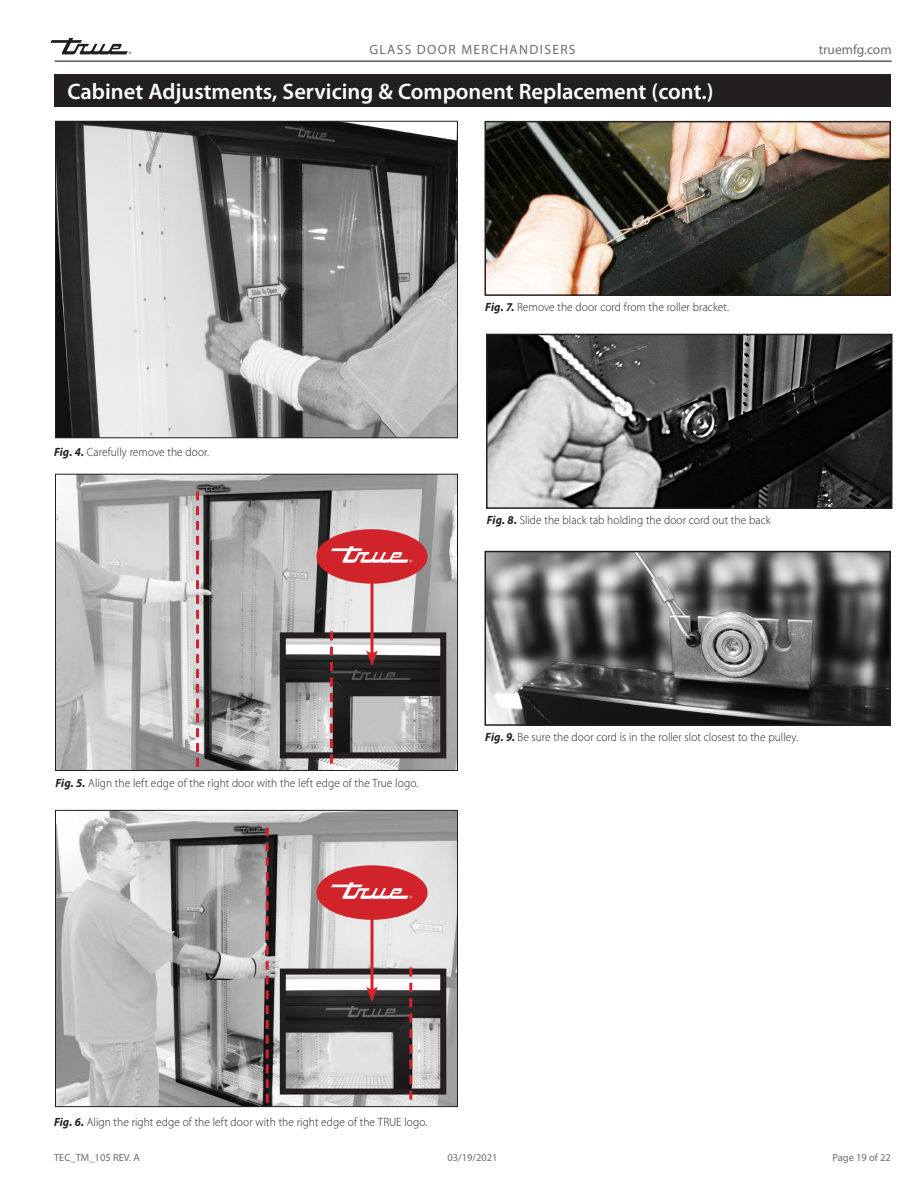
<style>
.page{position:relative;width:918px;height:1188px;background:#fff}
.page>*{position:absolute;margin:0;border:0;box-sizing:border-box;transform-origin:0 0}
.Section_Title_Black{font:600 22.5px "Myriad Pro";color:#fff}
.t1{font:13.5px "Myriad Pro";letter-spacing:.1em;color:#6c6d70}
.t2{font:13.5px "Myriad Pro";color:#6c6d70}
.Caption_FIG_Regular{font:300 12px "Myriad Pro";letter-spacing:.01em;color:#231f20;scale:.95 1}
.t3{font:10.5px "Myriad Pro";color:#6c6d70}
.s1{font-weight:700;font-style:italic}
</style>
<div class="page">
<hr style="left:55px;top:61px;width:837px;height:1px;background:#231f20">
<svg style="left:50px;top:38px;width:82px;height:16px"></svg>
<img style="left:57px;top:123px;width:399px;height:313px">
<div style="left:55px;top:121px;width:403px;height:317px;border:1px solid #231f20"></div>
<img style="left:487px;top:124px;width:401px;height:169px">
<div style="left:484px;top:121px;width:407px;height:175px;border:2px solid #231f20"></div>
<img style="left:489px;top:337px;width:400px;height:169px">
<div style="left:486px;top:334px;width:406px;height:175px;border:2px solid #231f20"></div>
<img style="left:487px;top:554px;width:401px;height:169px">
<div style="left:484px;top:551px;width:407px;height:175px;border:2px solid #231f20"></div>
<div style="left:54px;top:74px;width:837px;height:33px;background:#231f20"></div>
<img style="left:57px;top:476px;width:399px;height:293px">
<div style="left:55px;top:474px;width:403px;height:297px;border:1px solid #231f20"></div>
<img style="left:57px;top:812px;width:399px;height:293px">
<div style="left:55px;top:810px;width:403px;height:297px;border:1px solid #231f20"></div>
<svg style="left:196px;top:491px;width:3px;height:276px"></svg>
<svg style="left:266px;top:828px;width:3px;height:275px"></svg>
<img style="left:287px;top:639px;width:152px;height:112px">
<div style="left:280px;top:632px;width:166px;height:126px;border:6px solid #231f20"></div>
<img style="left:287px;top:976px;width:152px;height:112px">
<div style="left:280px;top:969px;width:166px;height:126px;border:6px solid #231f20"></div>
<svg style="left:330px;top:631px;width:3px;height:133px"></svg>
<svg style="left:409px;top:967px;width:3px;height:133px"></svg>
<div style="left:316px;top:529px;width:112px;height:55px;background:#d1232a;border-radius:50%"></div>
<svg style="left:331px;top:546px;width:81px;height:17px"></svg>
<hr style="left:371px;top:579px;width:3px;height:77px;background:#d1232a">
<svg style="left:366px;top:650px;width:12px;height:16px"></svg>
<div style="left:316px;top:865px;width:112px;height:55px;background:#d1232a;border-radius:50%"></div>
<svg style="left:331px;top:882px;width:81px;height:17px"></svg>
<hr style="left:371px;top:915px;width:3px;height:77px;background:#d1232a">
<svg style="left:366px;top:986px;width:12px;height:17px"></svg>
<p class="t1" style="left:369px;top:42px;width:208px">GLASS DOOR MERCHANDISERS</p>
<p class="Section_Title_Black" style="left:68px;top:79px;width:648px">Cabinet Adjustments, Servicing &amp; Component Replacement (cont.)</p>
<p class="t2" style="left:819px;top:42px;width:74px">truemfg.com</p>
<p class="Caption_FIG_Regular" style="left:54px;top:446px;width:165px"><span class="s1">Fig. 4.</span> Carefully remove the door.</p>
<p class="Caption_FIG_Regular" style="left:485px;top:300px;width:258px"><span class="s1">Fig. 7.</span> Remove the door cord from the roller bracket.</p>
<p class="Caption_FIG_Regular" style="left:487px;top:513px;width:300px"><span class="s1">Fig. 8.</span> Slide the black tab holding the door cord out the back</p>
<p class="Caption_FIG_Regular" style="left:55px;top:776px;width:383px"><span class="s1">Fig. 5.</span> Align the left edge of the right door with the left edge of the True logo.</p>
<p class="Caption_FIG_Regular" style="left:485px;top:730px;width:331px"><span class="s1">Fig. 9.</span> Be sure the door cord is in the roller slot closest to the pulley.</p>
<p class="Caption_FIG_Regular" style="left:54px;top:1115px;width:395px"><span class="s1">Fig. 6.</span> Align the right edge of the left door with the right edge of the TRUE logo.</p>
<p class="t3" style="left:54px;top:1151px;width:88px">TEC_TM_105 REV. A</p>
<p class="t3" style="left:447px;top:1151px;width:52px">03/19/2021</p>
<p class="t3" style="left:832px;top:1151px;width:60px">Page 19 of 22</p>
</div>
